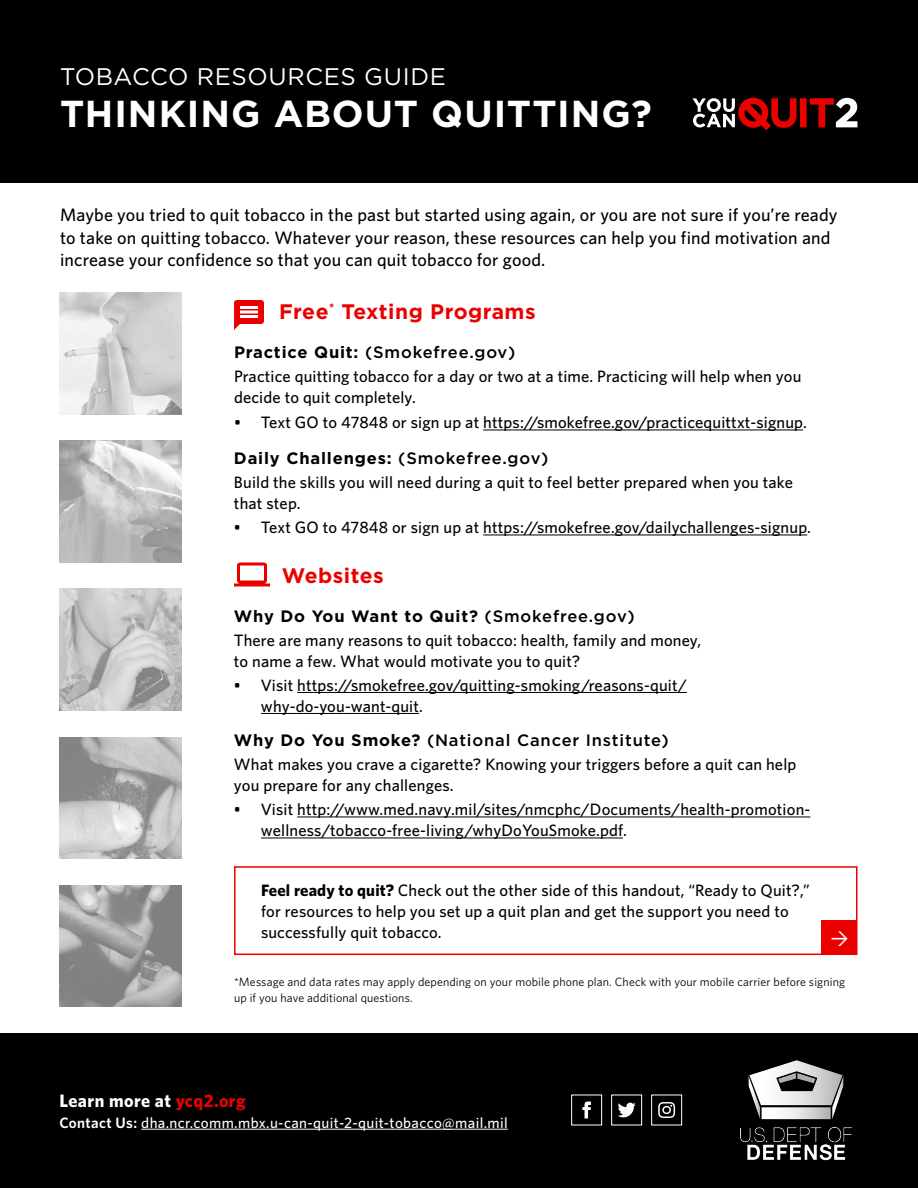
<style>
.page{position:relative;width:918px;height:1188px;background:#fff}
.page>*{position:absolute;margin:0;border:0;box-sizing:border-box;transform-origin:0 0}
.t1{font:700 37.5px "Gotham";letter-spacing:.025em;color:#fff}
.t2{font:24px "Gotham";letter-spacing:.03em;color:#fff}
.t3{font:700 21px "Gotham";letter-spacing:.025em;color:#eb0000}
.t4{font:500 18px/22.5px "Whitney";letter-spacing:.01em;color:#000}
.t5{font:700 18px "Whitney";letter-spacing:.025em;color:#fff}
.t6{font:500 16.5px/21px "Whitney";letter-spacing:.01em;color:#000}
.t7{font:500 16.5px "Gotham";letter-spacing:.05em;color:#000}
.t8{font:700 16.5px "Gotham";letter-spacing:.05em;color:#000}
.t9{font:500 15px "Whitney";letter-spacing:.025em;color:#fff}
.t10{font:12px/16.5px "Whitney";letter-spacing:.01em;color:#000}
.s1{font-weight:700}
.s2{font-weight:500}
.s3{color:#eb0000}
.s4{font-weight:600}
</style>
<div class="page">
<div style="left:0;top:0;width:918px;height:182px;background:#000"></div>
<div style="left:821px;top:920px;width:35px;height:35px;background:#eb0000"></div>
<hr style="left:483px;top:430px;width:320px;height:1px;background:#000">
<hr style="left:483px;top:535px;width:324px;height:1px;background:#000">
<hr style="left:297px;top:692px;width:390px;height:1px;background:#000">
<hr style="left:261px;top:713px;width:158px;height:1px;background:#000">
<hr style="left:297px;top:817px;width:513px;height:1px;background:#000">
<hr style="left:261px;top:838px;width:362px;height:1px;background:#000">
<img style="left:60px;top:885px;width:121px;height:122px">
<img style="left:60px;top:737px;width:121px;height:122px">
<img style="left:60px;top:589px;width:121px;height:122px">
<img style="left:60px;top:441px;width:121px;height:121px">
<img style="left:60px;top:293px;width:121px;height:121px">
<div style="left:234px;top:866px;width:624px;height:89px;border:2px solid #eb0000"></div>
<svg style="left:234px;top:300px;width:30px;height:30px"></svg>
<svg style="left:234px;top:562px;width:36px;height:24px"></svg>
<div style="left:0;top:1034px;width:918px;height:154px;background:#000"></div>
<img style="left:740px;top:1060px;width:113px;height:101px">
<svg style="left:618px;top:1103px;width:18px;height:14px"></svg>
<div style="left:611px;top:1095px;width:31px;height:30px;border:1px solid #fff"></div>
<svg style="left:658px;top:1102px;width:17px;height:16px"></svg>
<div style="left:651px;top:1095px;width:31px;height:30px;border:1px solid #fff"></div>
<svg style="left:582px;top:1102px;width:9px;height:16px"></svg>
<div style="left:571px;top:1095px;width:31px;height:30px;border:1px solid #fff"></div>
<hr style="left:141px;top:1129px;width:367px;height:1px;background:#fff">
<svg style="left:693px;top:98px;width:164px;height:32px"></svg>
<h1 class="t2" style="left:60px;top:61px;width:388px">TOBACCO RESOURCES GUIDE</h1>
<h1 class="t1" style="left:60px;top:89px;width:593px">THINKING ABOUT QUITTING?</h1>
<p class="t4" style="left:60px;top:203px;width:779px">Maybe you tried to quit tobacco in the past but started using again, or you are not sure if you’re ready to take on quitting tobacco. Whatever your reason, these resources can help you find motivation and increase your confidence so that you can quit tobacco for good.</p>
<h2 class="t3" style="left:279px;top:297px;width:258px">Free<sup>*</sup> Texting Programs</h2>
<h3 class="t7" style="left:234px;top:341px;width:283px"><span class="s1">Practice Quit:</span> (Smokefree.gov)</h3>
<p class="t6" style="left:234px;top:365px;width:569px">Practice quitting tobacco for a day or two at a time. Practicing will help when you decide to quit completely.</p>
<p class="t6" style="left:234px;top:412px;width:574px">• Text GO to 47848 or sign up at https://smokefree.gov/practicequittxt-signup.</p>
<h3 class="t8" style="left:234px;top:448px;width:316px">Daily Challenges: <span class="s2">(Smokefree.gov)</span></h3>
<p class="t6" style="left:234px;top:472px;width:561px">Build the skills you will need during a quit to feel better prepared when you take that step.</p>
<p class="t6" style="left:234px;top:517px;width:579px">• Text GO to 47848 or sign up at https://smokefree.gov/dailychallenges-signup.</p>
<h2 class="t3" style="left:282px;top:561px;width:103px">Websites</h2>
<h3 class="t8" style="left:234px;top:605px;width:402px">Why Do You Want to Quit? <span class="s2">(Smokefree.gov)</span></h3>
<p class="t6" style="left:234px;top:629px;width:469px">There are many reasons to quit tobacco: health, family and money, to name a few. What would motivate you to quit?</p>
<p class="t6" style="left:261px;top:674px;width:427px;text-indent:-27px">• Visit https://smokefree.gov/quitting-smoking/reasons-quit/ why-do-you-want-quit.</p>
<h3 class="t7" style="left:234px;top:730px;width:436px"><span class="s1">Why Do You Smoke?</span> (National Cancer Institute)</h3>
<p class="t6" style="left:234px;top:754px;width:564px">What makes you crave a cigarette? Knowing your triggers before a quit can help you prepare for any challenges.</p>
<p class="t6" style="left:261px;top:799px;width:551px;text-indent:-27px">• Visit http://www.med.navy.mil/sites/nmcphc/Documents/health-promotion&shy;wellness/tobacco-free-living/whyDoYouSmoke.pdf.</p>
<p class="t6" style="left:261px;top:880px;width:551px"><span class="s1">Feel ready to quit?</span> Check out the other side of this handout, “Ready to Quit?,” for resources to help you set up a quit plan and get the support you need to successfully quit tobacco.</p>
<p class="t10" style="left:234px;top:973px;width:613px">*Message and data rates may apply depending on your mobile phone plan. Check with your mobile carrier before signing up if you have additional questions.</p>
<p class="t5" style="left:59px;top:1088px;width:188px">Learn more at <span class="s3">ycq2.org</span></p>
<p class="t9" style="left:59px;top:1113px;width:450px"><span class="s4">Contact Us:</span> dha.ncr.comm.mbx.u-can-quit-2-quit-tobacco@mail.mil</p>
</div>
